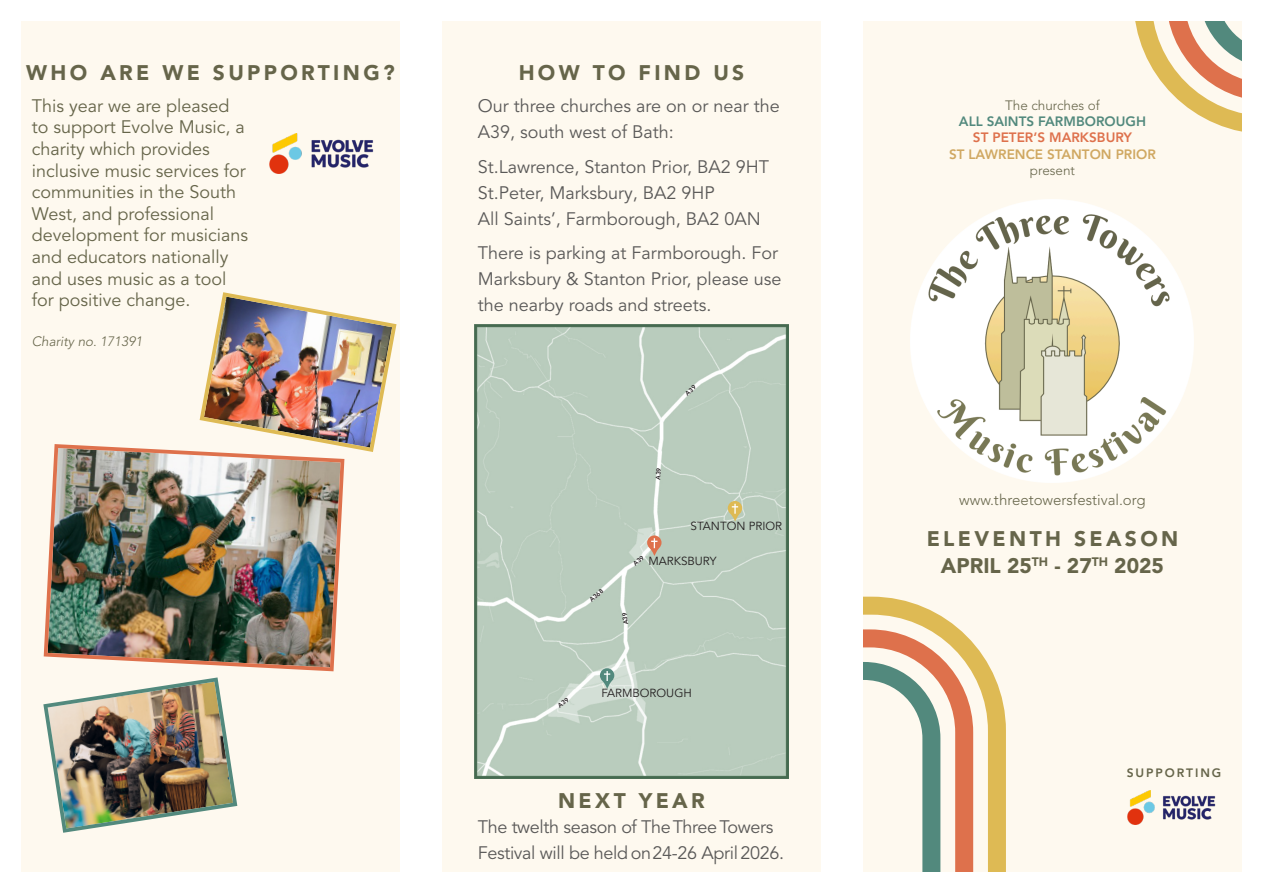
<style>
.page{position:relative;width:1263px;height:893px;background:#fff}
.page>*{position:absolute;margin:0;border:0;box-sizing:border-box;transform-origin:0 0}
.t1{font:900 21px/26.7px "Avenir LT Pro";letter-spacing:.16em;color:#66654a;text-align:center}
.t2{font:18px/26px "Avenir LT Pro";color:#5a5958}
.t3{font:18px/21.6px "Avenir LT Pro";color:#66654a}
.t4{font:18px/26px "Avenir LT Pro";letter-spacing:-.02em;color:#5a5958}
.t5{font:300 15px "Avenir LT Pro";color:#66654a}
.t6{font:800 13.5px "Avenir LT Pro";color:#d0a862}
.t7{font:300 13.5px "Avenir LT Pro";color:#66654a}
.t8{font:800 13.5px "Avenir LT Pro";color:#52897d}
.t9{font:800 13.5px "Avenir LT Pro";color:#de714c}
.t10{font:italic 300 13.5px "Avenir LT Pro";color:#66654a}
.t11{font:800 12.15px "Avenir LT Pro";letter-spacing:.16em;color:#66654a}
.t12{font:11.7px "Avenir LT Pro";color:#231f20}
.t13{font:800 6.3px "Avenir LT Pro";color:#231f20}
</style>
<div class="page">
<div style="left:863px;top:21px;width:379px;height:851px;background:#fef9ef"></div>
<svg style="left:863px;top:597px;width:143px;height:275px"></svg>
<svg style="left:1135px;top:21px;width:107px;height:111px"></svg>
<img style="left:911px;top:200px;width:283px;height:283px">
<img style="left:1127px;top:790px;width:89px;height:34px">
<div style="left:442px;top:21px;width:379px;height:851px;background:#fef9ef"></div>
<div style="left:21px;top:21px;width:379px;height:851px;background:#fef9ef"></div>
<img style="left:269px;top:133px;width:105px;height:40px">
<img style="left:475px;top:324px;width:313px;height:455px">
<svg style="left:728px;top:501px;width:14px;height:21px"></svg>
<svg style="left:600px;top:668px;width:14px;height:21px"></svg>
<img style="left:200px;top:292px;width:196px;height:160px">
<img style="left:43px;top:677px;width:194px;height:156px">
<img style="left:44px;top:444px;width:300px;height:227px">
<svg style="left:685px;top:385px;width:11px;height:11px"></svg>
<svg style="left:633px;top:535px;width:28px;height:31px"></svg>
<svg style="left:655px;top:468px;width:6px;height:12px"></svg>
<svg style="left:622px;top:612px;width:6px;height:13px"></svg>
<svg style="left:557px;top:697px;width:12px;height:11px"></svg>
<p class="t1" style="left:26px;top:62px;width:370px">WHO ARE WE SUPPORTING?</p>
<p class="t3" style="left:32px;top:96px;width:218px">This year we are pleased to support Evolve Music, a charity which provides inclusive music services for communities in the South<br>West, and professional development for musicians and educators nationally and uses music as a tool for positive change.</p>
<p class="t10" style="left:32px;top:335px;width:112px">Charity no. 171391</p>
<p class="t1" style="left:519px;top:62px;width:227px">HOW TO FIND US</p>
<p class="t2" style="left:478px;top:94px;width:304px">Our three churches are on or near the<br>A39, south west of Bath:</p>
<p class="t2" style="left:478px;top:155px;width:293px">St.Lawrence, Stanton Prior, BA2 9HT<br>St.Peter, Marksbury, BA2 9HP<br>All Saints’, Farmborough, BA2 0AN</p>
<p class="t2" style="left:478px;top:242px;width:305px">There is parking at Farmborough. For<br>Marksbury &amp; Stanton Prior, please use the nearby roads and streets.</p>
<p class="t13" style="left:589px;top:599px;width:17px;rotate:-41deg">A368</p>
<p class="t12" style="left:690px;top:521px;width:93px">STANTON PRIOR</p>
<p class="t12" style="left:648px;top:556px;width:70px">MARKSBURY</p>
<p class="t12" style="left:601px;top:688px;width:92px">FARMBOROUGH</p>
<p class="t1" style="left:558px;top:789px;width:148px">NEXT YEAR</p>
<p class="t4" style="left:478px;top:815px;width:308px">The twelth season of The Three Towers<br>Festival will be held on 24-26 April 2026.</p>
<p class="t7" style="left:1005px;top:100px;width:96px">The churches of</p>
<p class="t8" style="left:959px;top:116px;width:189px">ALL SAINTS FARMBOROUGH</p>
<p class="t9" style="left:973px;top:132px;width:160px">ST PETER’S MARKSBURY</p>
<p class="t6" style="left:949px;top:148px;width:208px">ST LAWRENCE STANTON PRIOR</p>
<p class="t7" style="left:1030px;top:165px;width:47px">present</p>
<p class="t5" style="left:959px;top:493px;width:188px">www.threetowersfestival.org</p>
<p class="t1" style="left:927px;top:527px;width:253px">ELEVENTH SEASON<br>APRIL 25<sup>TH</sup> - 27<sup>TH</sup> 2025</p>
<p class="t11" style="left:1127px;top:768px;width:96px">SUPPORTING</p>
</div>
